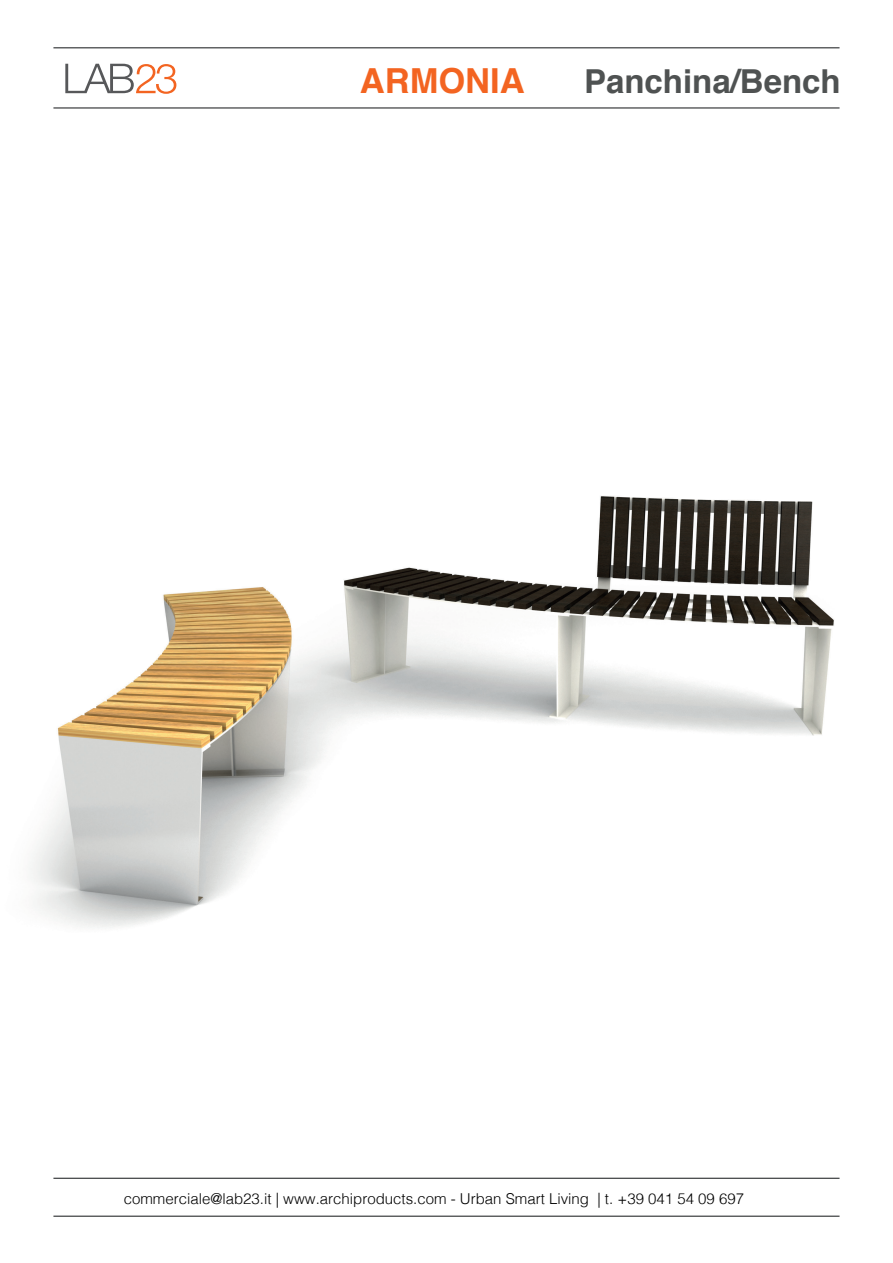
<style>
.page{position:relative;width:893px;height:1263px;background:#fff}
.page>*{position:absolute;margin:0;border:0;box-sizing:border-box;transform-origin:0 0}
.t1{font:700 34.5px "Helvetica";color:#f36421}
.t2{font:700 33px "Helvetica";color:#4f5252}
.t3{font:300 15px "Helvetica";color:#000001}
</style>
<div class="page">
<hr style="left:53px;top:1178px;width:786px;height:1px;background:#111416">
<hr style="left:53px;top:1216px;width:786px;height:1px;background:#111416">
<hr style="left:53px;top:48px;width:786px;height:1px;background:#111416">
<hr style="left:53px;top:108px;width:786px;height:1px;background:#111416">
<svg style="left:65px;top:64px;width:111px;height:30px"></svg>
<img style="left:30px;top:496px;width:804px;height:432px">
<h1 class="t1" style="left:360px;top:53px;width:166px">ARMONIA</h1>
<h2 class="t2" style="left:584px;top:55px;width:258px">Panchina/Bench</h2>
<p class="t3" style="left:124px;top:1186px;width:622px">commerciale@lab23.it | www.archiproducts.com - Urban Smart Living | t. +39 041 54 09 697</p>
</div>
